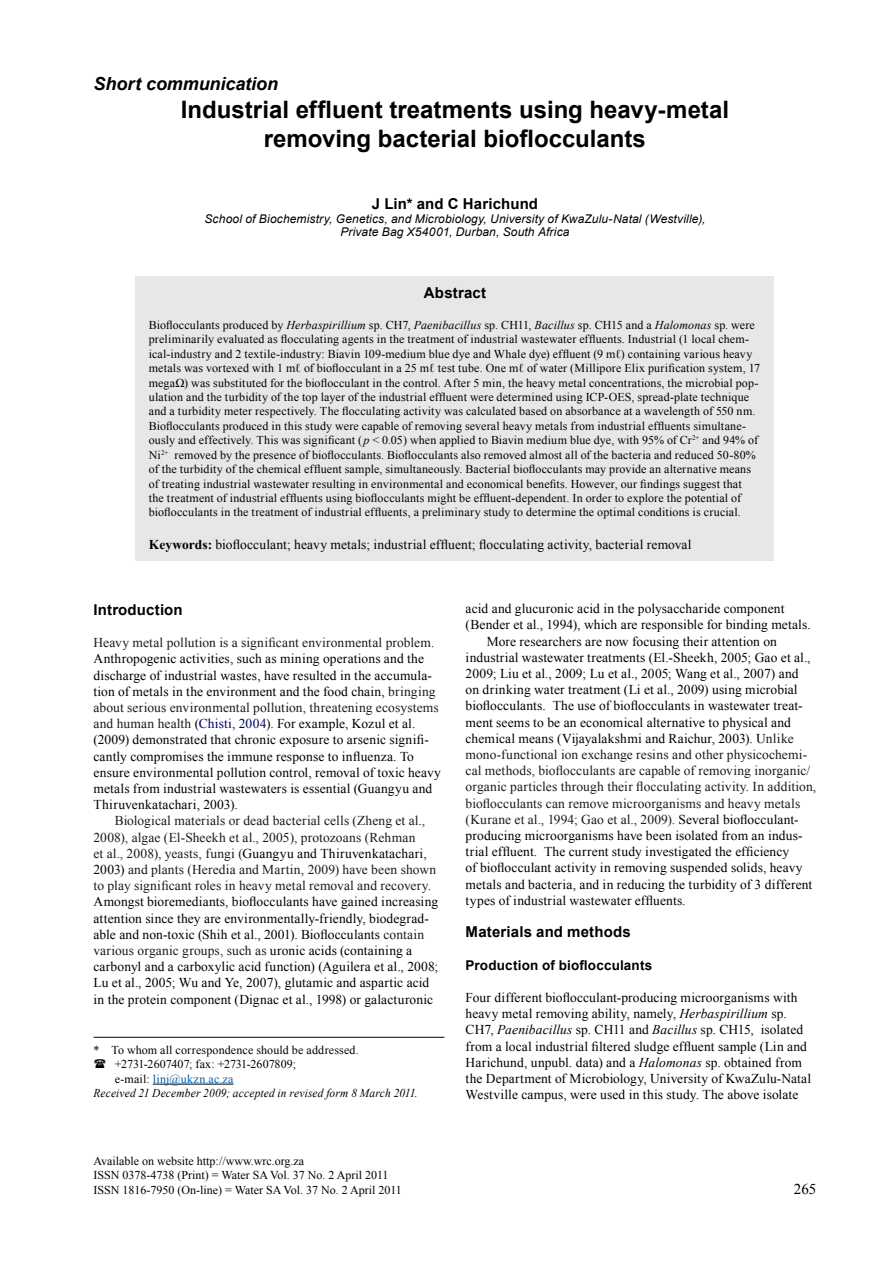
<style>
.page{position:relative;width:893px;height:1263px;background:#fff}
.page>*{position:absolute;margin:0;border:0;box-sizing:border-box;transform-origin:0 0}
.t1{font:700 24px/28.8px "Arial";color:#000;text-align:center}
.t2{font:italic 700 18px "Arial";letter-spacing:-.005em;color:#000}
.t3{font:700 15px "Arial";letter-spacing:.01em;color:#000}
.t4{font:15px "Times New Roman";color:#000}
.t5{font:13.5px/16.2px "Times New Roman";letter-spacing:.01em;color:#000}
.t6{font:13.5px/16.2px "Times New Roman";letter-spacing:.01em;color:#1e1919}
.t7{font:700 13.5px "Arial";letter-spacing:.01em;color:#000}
.t8{font:12px/14.4px "Times New Roman";letter-spacing:.01em;color:#000}
.t9{font:italic 12px/13.5px "Arial";letter-spacing:.01em;color:#000;text-align:center}
.t10{font:italic 12px "Times New Roman";letter-spacing:.015em;color:#000;scale:.95 1}
.t11{font:12px "Times New Roman";letter-spacing:.02em;color:#005baa}
.s1{font-style:italic}
.s2{font-weight:700}
.s3{color:#1e1919}
.s4{color:#000068}
.s5{color:#000}
</style>
<div class="page">
<div style="left:135px;top:276px;width:638px;height:285px;background:#e5e7e8"></div>
<hr style="left:153px;top:1084px;width:80px;height:1px;background:#000">
<hr style="left:94px;top:1037px;width:350px;height:1px;background:#000">
<h2 class="t2" style="left:94px;top:72px;width:186px">Short communication</h2>
<h1 class="t1" style="left:181px;top:96px;width:550px">Industrial effluent treatments using heavy-metal removing bacterial bioflocculants</h1>
<p class="t3" style="left:372px;top:194px;width:168px">J Lin* and C Harichund</p>
<p class="t9" style="left:204px;top:212px;width:503px">School of Biochemistry, Genetics, and Microbiology, University of KwaZulu-Natal (Westville),<br>Private Bag X54001, Durban, South Africa</p>
<p class="t3" style="left:424px;top:283px;width:64px">Abstract</p>
<p class="t8" style="left:149px;top:318px;width:613px">Bioflocculants produced by <span class="s1">Herbaspirillium</span> sp. CH7, <span class="s1">Paenibacillus</span> sp. CH11, <span class="s1">Bacillus</span> sp. CH15 and a <span class="s1">Halomonas</span> sp. were preliminarily evaluated as flocculating agents in the treatment of industrial wastewater effluents. Industrial (1 local chem&shy;ical-industry and 2 textile-industry: Biavin 109-medium blue dye and Whale dye) effluent (9 mℓ) containing various heavy metals was vortexed with 1 mℓ of bioflocculant in a 25 mℓ test tube. One mℓ of water (Millipore Elix purification system, 17 megaΩ) was substituted for the bioflocculant in the control. After 5 min, the heavy metal concentrations, the microbial pop&shy;ulation and the turbidity of the top layer of the industrial effluent were determined using ICP-OES, spread-plate technique and a turbidity meter respectively. The flocculating activity was calculated based on absorbance at a wavelength of 550 nm.<br>Bioflocculants produced in this study were capable of removing several heavy metals from industrial effluents simultane&shy;ously and effectively. This was significant (<span class="s1">p</span> &lt; 0.05) when applied to Biavin medium blue dye, with 95% of Cr<sup>2+</sup> and 94% of Ni<sup>2+</sup> removed by the presence of bioflocculants. Bioflocculants also removed almost all of the bacteria and reduced 50-80% of the turbidity of the chemical effluent sample, simultaneously. Bacterial bioflocculants may provide an alternative means of treating industrial wastewater resulting in environmental and economical benefits. However, our findings suggest that<br>the treatment of industrial effluents using bioflocculants might be effluent-dependent. In order to explore the potential of bioflocculants in the treatment of industrial effluents, a preliminary study to determine the optimal conditions is crucial.</p>
<p class="t5" style="left:149px;top:536px;width:544px"><span class="s2">Keywords:</span> bioflocculant; heavy metals; industrial effluent; flocculating activity, bacterial removal</p>
<p class="t3" style="left:94px;top:600px;width:91px">Introduction</p>
<p class="t6" style="left:94px;top:634px;width:342px">Heavy metal pollution is a significant environmental problem.</p>
<p class="t5" style="left:94px;top:650px;width:349px">Anthropogenic activities, such as mining operations and the discharge of industrial wastes, have resulted in the accumula&shy;tion of metals in the environment and the food chain, <span class="s3">bringing about serious environmental pollution, threatening ecosystems and human health</span> (<span class="s4">Chisti, 2004</span>). For example, Kozul et al. (2009) demonstrated that chronic exposure to arsenic signifi&shy;cantly compromises the immune response to influenza. To ensure environmental pollution control, removal of toxic heavy metals from industrial wastewaters is essential (Guangyu and Thiruvenkatachari, 2003).</p>
<p class="t6" style="left:94px;top:812px;width:344px;text-indent:21px">Biological materials or dead bacterial cells (Zheng et al., 2008), algae (El-Sheekh et al., 2005), protozoans (Rehman<br>et al., 2008), yeasts, fungi (<span class="s5">Guangyu and Thiruvenkatachari, 2003)</span> and plants (Heredia and Martin, 2009) have been shown to play significant roles in heavy metal removal and recovery.</p>
<p class="t5" style="left:94px;top:893px;width:346px">Amongst bioremediants, bioflocculants have gained increasing attention since they are environmentally-friendly, biodegrad&shy;able and non-toxic (Shih et al., 2001). Bioflocculants <span class="s3">contain various organic groups, such as</span> uronic acids (containing a carbonyl and a carboxylic acid function) (Aguilera et al., 2008; Lu et al., 2005; Wu and Ye, 2007), glutamic and aspartic acid in the protein component (Dignac et al., 1998) or galacturonic</p>
<p class="t8" style="left:94px;top:1042px;width:267px">* To whom all correspondence should be addressed.</p>
<p class="t8" style="left:115px;top:1057px;width:183px">+2731-2607407; fax: +2731-2607809;</p>
<p class="t11" style="left:115px;top:1071px;width:120px"><span class="s5">e-mail:</span> linj@ukzn.ac.za</p>
<p class="t10" style="left:94px;top:1085px;width:343px">Received 21 December 2009; accepted in revised form 8 March 2011.</p>
<p class="t8" style="left:94px;top:1153px;width:310px">Available on website http://www.wrc.org.za<br>ISSN 0378-4738 (Print) = Water SA Vol. 37 No. 2 April 2011<br>ISSN 1816-7950 (On-line) = Water SA Vol. 37 No. 2 April 2011</p>
<p class="t5" style="left:466px;top:600px;width:320px">acid and glucuronic acid in the polysaccharide component</p>
<p class="t5" style="left:466px;top:617px;width:347px">(Bender et al., 1994), which are responsible for binding metals.</p>
<p class="t5" style="left:487px;top:633px;width:292px">More researchers are now focusing their attention on</p>
<p class="t5" style="left:466px;top:649px;width:347px">industrial wastewater treatments (El.-Sheekh, 2005; Gao et al.,</p>
<p class="t5" style="left:466px;top:665px;width:335px">2009; Liu et al., 2009; Lu et al., 2005; Wang et al., 2007) and</p>
<p class="t5" style="left:466px;top:681px;width:334px">on drinking water treatment (Li et al., 2009) using microbial</p>
<p class="t5" style="left:466px;top:698px;width:338px">bioflocculants. The use of bioflocculants in wastewater treat-</p>
<p class="t5" style="left:466px;top:714px;width:327px">ment seems to be an economical alternative to physical and</p>
<p class="t5" style="left:466px;top:730px;width:330px">chemical means (Vijayalakshmi and Raichur, 2003). U<span class="s3">nlike</span></p>
<p class="t6" style="left:466px;top:746px;width:343px">mono-functional ion exchange resins and other physicochemi-</p>
<p class="t6" style="left:466px;top:762px;width:346px">cal methods, bioflocculants are capable of removing inorganic/</p>
<p class="t6" style="left:466px;top:779px;width:352px">organic particles through their flocculating activity. In addition,</p>
<p class="t6" style="left:466px;top:795px;width:336px">bioflocculants can remove microorganisms and heavy metals</p>
<p class="t6" style="left:466px;top:811px;width:335px">(Kurane et al., 1994; Gao et al., 2009). <span class="s5">Several bioflocculant-</span></p>
<p class="t5" style="left:466px;top:827px;width:339px">producing microorganisms have been isolated from an indus-</p>
<p class="t5" style="left:466px;top:843px;width:325px">trial effluent. The current study investigated the efficiency</p>
<p class="t5" style="left:466px;top:860px;width:339px">of bioflocculant activity in removing suspended solids, heavy</p>
<p class="t5" style="left:466px;top:876px;width:348px">metals and bacteria, and in reducing the turbidity of 3 different</p>
<p class="t5" style="left:466px;top:892px;width:222px">types of industrial wastewater effluents.</p>
<p class="t3" style="left:466px;top:922px;width:167px">Materials and methods</p>
<p class="t7" style="left:466px;top:956px;width:188px">Production of bioflocculants</p>
<p class="t5" style="left:466px;top:989px;width:347px">Four different bioflocculant-producing microorganisms with heavy metal removing ability, namely, <span class="s1">Herbaspirillium</span> sp.<br>CH7, <span class="s1">Paenibacillus</span> sp. CH11 and <span class="s1">Bacillus</span> sp. CH15, isolated from a local industrial filtered sludge effluent sample (Lin and Harichund, unpubl. data) and a <span class="s1">Halomonas</span> sp. obtained from the Department of Microbiology, University of KwaZulu-Natal Westville campus, were used in this study. The above isolate</p>
<p class="t4" style="left:794px;top:1179px;width:24px">265</p>
</div>
